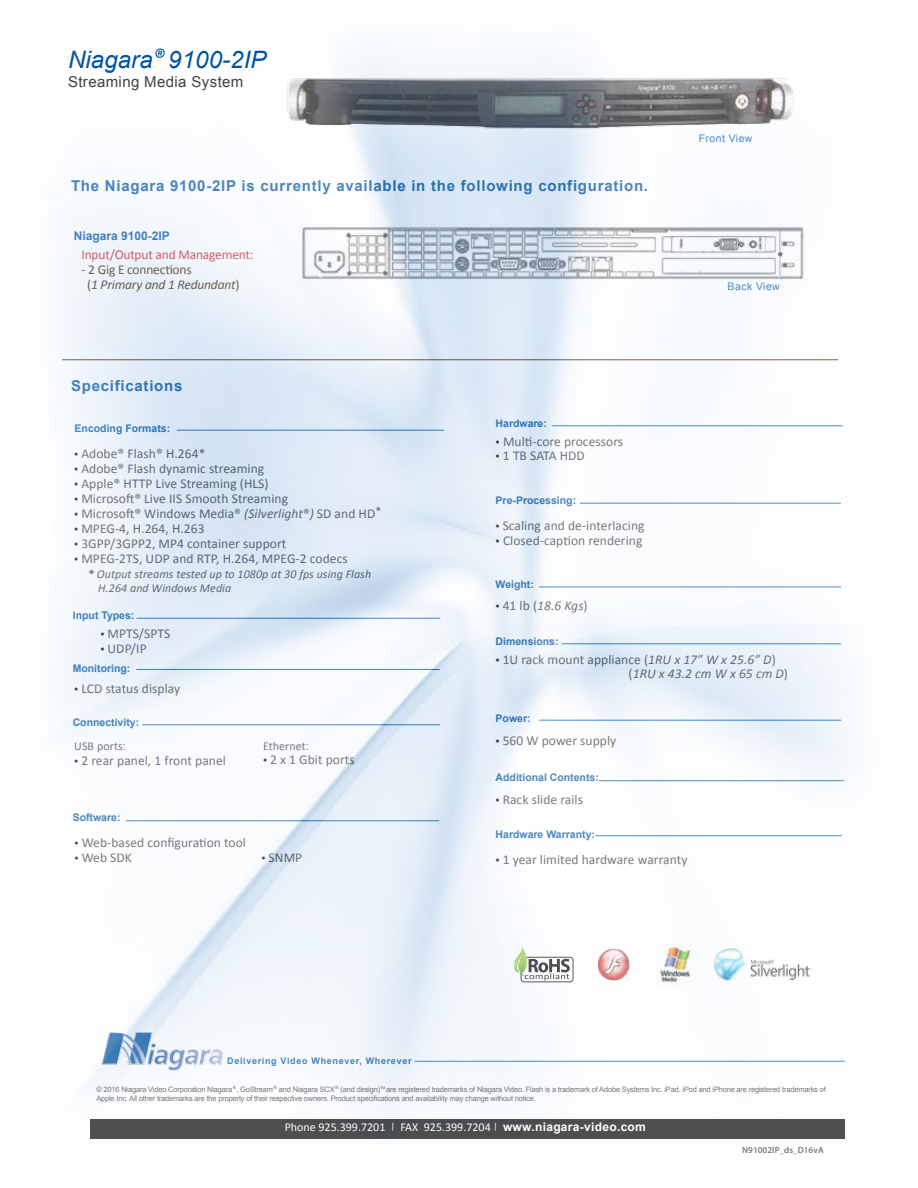
<style>
.page{position:relative;width:918px;height:1188px;background:#fff}
.page>*{position:absolute;margin:0;border:0;box-sizing:border-box;transform-origin:0 0}
.t1{font:italic 24px "Arial";letter-spacing:.005em;color:#0053a0}
.t2{font:700 15px "Arial";letter-spacing:.05em;color:#0053a0}
.t3{font:15px "Arial";letter-spacing:.025em;color:#414042}
.t4{font:13.5px "Calibri";letter-spacing:.005em;color:#414042}
.t5{font:italic 13.5px/13.5px "Calibri";letter-spacing:.005em;color:#414042}
.t6{font:italic 13.5px/15px "Calibri";letter-spacing:-.015em;color:#422706}
.t7{font:13.5px "Calibri";letter-spacing:-.015em;color:#d2232a}
.t8{font:italic 12px/13.5px "Calibri";letter-spacing:.005em;color:#414042}
.t9{font:12px "Calibri";color:#fff}
.t10{font:12px "Calibri";letter-spacing:.005em;color:#414042}
.t11{font:700 12px "Arial";color:#0053a0}
.t12{font:700 10.5px "Arial";color:#0053a0}
.t13{font:10.5px "Arial";letter-spacing:.04em;color:#005cab}
.t14{font:700 9px "Arial";letter-spacing:.075em;color:#0053a0}
.t15{font:600 9px "Myriad Pro";color:#414042}
.t16{font:7.5px/9px "Arial";letter-spacing:-.025em;color:#414042}
.s1{font-family:"Calibri"}
.s2{font-style:normal}
.s3{font-family:"Times New Roman";font-size:12px;color:#000}
.s4{font-style:italic}
.s5{font-family:"Times New Roman";color:#000}
.s6{font-family:"Arial";font-size:11.25px}
.s7{font-family:"Times New Roman";font-style:normal;font-size:12px;color:#000}
.s8{font-size:9px}
.s9{font-family:"Arial";font-weight:700}
</style>
<div class="page">
<img style="left:61px;top:56px;width:786px;height:1083px">
<h1 class="t1" style="left:68px;top:44px;width:200px">Niagara<span class="s1">®</span>9100-2IP</h1>
<p class="t3" style="left:68px;top:72px;width:177px">Streaming Media System</p>
<p class="t2" style="left:71px;top:176px;width:579px">The Niagara 9100-2IP is currently available in the following configuration.</p>
<p class="t11" style="left:74px;top:228px;width:98px">Niagara 9100-2IP</p>
<p class="t7" style="left:82px;top:246px;width:174px">Input/Output and Management:</p>
<p class="t6" style="left:87px;top:261px;width:154px;text-indent:-6px"><span class="s2">- 2 Gig E connections<br>(</span>1 Primary and 1 Redundant<span class="s2">)</span></p>
<p class="t2" style="left:71px;top:376px;width:113px">Specifications</p>
<p class="t12" style="left:75px;top:421px;width:97px">Encoding Formats:</p>
<p class="t4" style="left:74px;top:445px;width:133px"><span class="s3">•</span> Adobe® Flash® H.264*</p>
<p class="t4" style="left:74px;top:460px;width:191px"><span class="s3">•</span> Adobe® Flash dynamic streaming</p>
<p class="t4" style="left:74px;top:475px;width:196px"><span class="s3">•</span> Apple® HTTP Live Streaming (HLS)</p>
<p class="t4" style="left:74px;top:490px;width:215px"><span class="s3">•</span> Microsoft® Live IIS Smooth Streaming</p>
<p class="t4" style="left:74px;top:505px;width:309px"><span class="s3">•</span> Microsoft® Windows Media® <span class="s4">(Silverlight</span>®<span class="s4">)</span> SD and HD<sup>*</sup></p>
<p class="t4" style="left:74px;top:520px;width:132px"><span class="s3">•</span> MPEG-4, H.264, H.263</p>
<p class="t4" style="left:74px;top:535px;width:214px"><span class="s3">•</span> 3GPP/3GPP2, MP4 container support</p>
<p class="t4" style="left:74px;top:550px;width:275px"><span class="s3">•</span> MPEG-2TS, UDP and RTP, H.264, MPEG-2 codecs</p>
<p class="t8" style="left:98px;top:567px;width:274px;text-indent:-11px"><span class="s5">*</span> Output streams tested up to 1080p at 30 fps using Flash<br>H.264 and Windows Media</p>
<p class="t12" style="left:496px;top:417px;width:53px">Hardware:</p>
<p class="t4" style="left:496px;top:433px;width:129px"><span class="s3">•</span> Multi-core processors</p>
<p class="t4" style="left:496px;top:447px;width:91px"><span class="s3">•</span> 1 TB SATA HDD</p>
<p class="t12" style="left:496px;top:494px;width:82px">Pre-Processing:</p>
<p class="t4" style="left:496px;top:517px;width:150px"><span class="s3">•</span> Scaling and de-interlacing</p>
<p class="t4" style="left:496px;top:532px;width:148px"><span class="s3">•</span> Closed-caption rendering</p>
<p class="t12" style="left:496px;top:578px;width:40px">Weight:</p>
<p class="t13" style="left:699px;top:132px;width:55px">Front View</p>
<p class="t13" style="left:728px;top:280px;width:54px">Back View</p>
<p class="t12" style="left:73px;top:608px;width:63px">Input Types:</p>
<p class="t4" style="left:101px;top:625px;width:71px"><span class="s3">•</span> MPTS/SPTS</p>
<p class="t4" style="left:101px;top:640px;width:48px"><span class="s3">•</span> UDP/IP</p>
<p class="t12" style="left:73px;top:661px;width:59px">Monitoring:</p>
<p class="t4" style="left:74px;top:680px;width:107px"><span class="s3">•</span> LCD status display</p>
<p class="t12" style="left:73px;top:716px;width:68px">Connectivity:</p>
<p class="t10" style="left:74px;top:739px;width:53px">USB ports<span class="s6">:</span></p>
<p class="t4" style="left:74px;top:752px;width:153px"><span class="s3">•</span> 2 rear panel, 1 front panel</p>
<p class="t12" style="left:73px;top:811px;width:49px">Software:</p>
<p class="t10" style="left:263px;top:739px;width:48px">Ethernet<span class="s6">:</span></p>
<p class="t4" style="left:263px;top:751px;width:93px"><span class="s3">•</span> 2 x 1 Gbit ports</p>
<p class="t4" style="left:75px;top:834px;width:173px"><span class="s3">•</span> Web-based configuration tool</p>
<p class="t4" style="left:75px;top:849px;width:59px"><span class="s3">•</span> Web SDK</p>
<p class="t4" style="left:262px;top:849px;width:42px"><span class="s3">•</span> SNMP</p>
<p class="t14" style="left:227px;top:1055px;width:186px">Delivering Video Whenever, Wherever</p>
<p class="t5" style="left:496px;top:598px;width:94px"><span class="s7">•</span> <span class="s2">41 lb (</span>18.6 Kgs<span class="s2">)</span></p>
<p class="t12" style="left:496px;top:635px;width:65px">Dimensions:</p>
<p class="t5" style="left:629px;top:653px;width:161px;text-indent:-133px"><span class="s7">•</span> <span class="s2">1U rack mount appliance (</span>1RU x 17” W x 25.6” D<span class="s2">) (</span>1RU x 43.2 cm W x 65 cm D<span class="s2">)</span></p>
<p class="t12" style="left:496px;top:711px;width:37px">Power:</p>
<p class="t4" style="left:496px;top:732px;width:122px"><span class="s3">•</span> 560 W power supply</p>
<p class="t12" style="left:496px;top:770px;width:105px">Additional Contents:</p>
<p class="t4" style="left:496px;top:791px;width:89px"><span class="s3">•</span> Rack slide rails</p>
<p class="t12" style="left:496px;top:827px;width:101px">Hardware Warranty:</p>
<p class="t4" style="left:496px;top:851px;width:193px"><span class="s3">•</span> 1 year limited hardware warranty</p>
<p class="t16" style="left:96px;top:1085px;width:731px">© 2016 Niagara Video Corporation Niagara <sup>®</sup>, GoStream<sup>®</sup> and Niagara SCX<sup>®</sup> (and design)<sup>TM</sup> are registered trademarks of Niagara Video. Flash is a trademark of Adobe Systems Inc. iPad, iPod and iPhone are registered trademarks of<br>Apple Inc. All other trademarks are the property of their respective owners. Product specifications and availability may change without notice.</p>
<p class="t9" style="left:285px;top:1119px;width:363px">Phone 925.399.7201 <span class="s8">|</span> FAX 925.399.7204 <span class="s8">|</span> <span class="s9">www.niagara-video.com</span></p>
<p class="t15" style="left:742px;top:1145px;width:83px">N91002IP_ds_D16vA</p>
</div>
